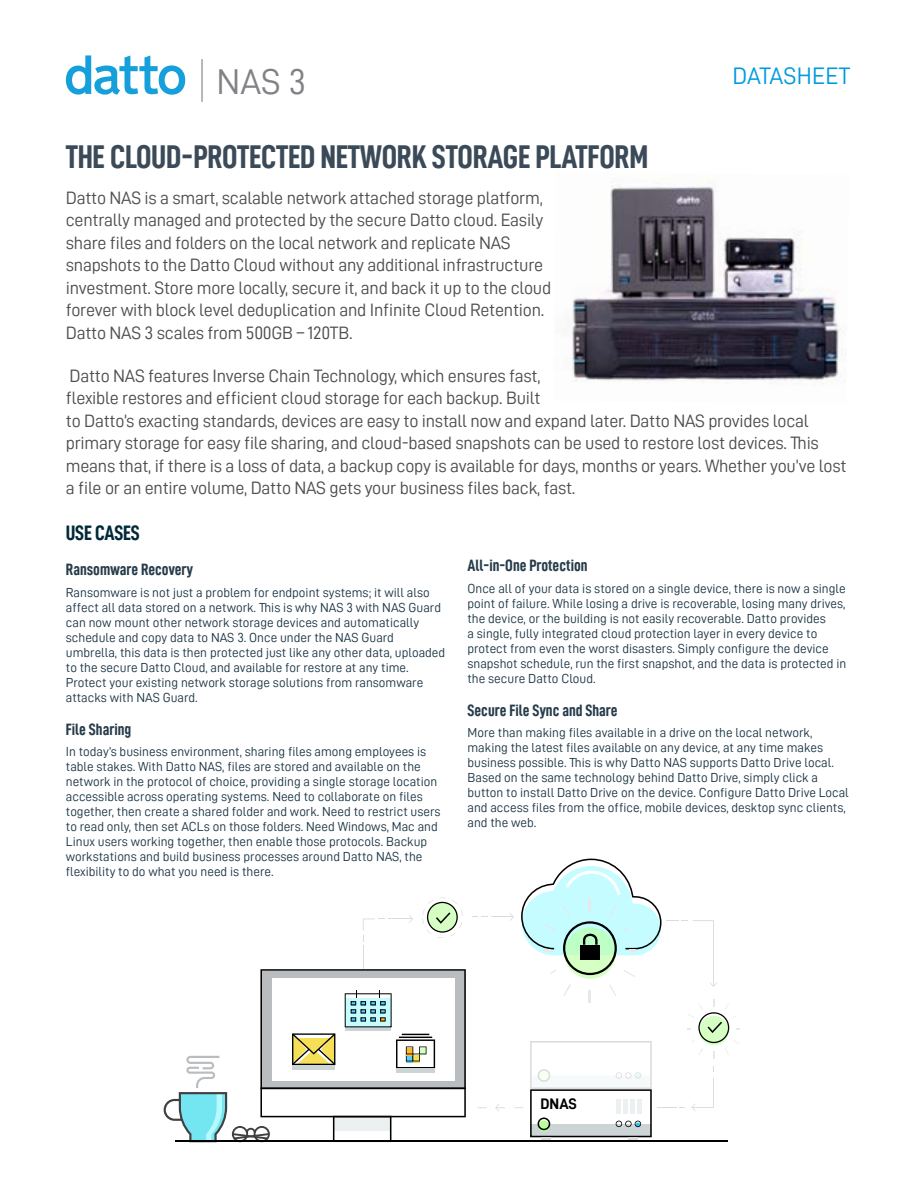
<style>
.page{position:relative;width:918px;height:1188px;background:#fff}
.page>*{position:absolute;margin:0;border:0;box-sizing:border-box;transform-origin:0 0}
.t1{font:36px "Datto DIN";color:#808285}
.t2{font:700 33px "Datto DIN Condensed";letter-spacing:-.01em;color:#3b4a58}
.t3{font:24px "Datto DIN";letter-spacing:.01em;color:#009bde}
.t4{font:700 21px "Datto DIN Condensed";letter-spacing:-.01em;color:#002939}
.t5{font:18px/22.5px "Datto DIN";letter-spacing:-.015em;color:#4d4d4f}
.t6{font:700 16.5px "Datto DIN Condensed";color:#273c4b}
.t7{font:700 15.3px "Datto DIN";color:#000}
.t8{font:13.2px/15px "Datto DIN";color:#1c3645}
</style>
<div class="page">
<svg style="left:66px;top:55px;width:119px;height:40px"></svg>
<hr style="left:201px;top:59px;width:2px;height:43px;background:#808285">
<svg style="left:164px;top:897px;width:302px;height:244px"></svg>
<svg style="left:541px;top:1137px;width:10px;height:4px"></svg>
<svg style="left:628px;top:1137px;width:10px;height:4px"></svg>
<hr style="left:175px;top:1141px;width:552px;height:1px;background:#000">
<svg style="left:472px;top:859px;width:268px;height:278px"></svg>
<img style="left:572px;top:181px;width:267px;height:204px">
<h1 class="t1" style="left:217px;top:62px;width:91px">NAS 3</h1>
<h3 class="t3" style="left:732px;top:62px;width:120px">DATASHEET</h3>
<h2 class="t2" style="left:66px;top:138px;width:584px">THE CLOUD-PROTECTED NETWORK STORAGE PLATFORM</h2>
<p class="t5" style="left:66px;top:186px;width:487px">Datto NAS is a smart, scalable network attached storage platform, centrally managed and protected by the secure Datto cloud. Easily share files and folders on the local network and replicate NAS snapshots to the Datto Cloud without any additional infrastructure investment. Store more locally, secure it, and back it up to the cloud forever with block level deduplication and Infinite Cloud Retention.<br>Datto NAS 3 scales from 500GB – 120TB.</p>
<p class="t5" style="left:66px;top:364px;width:782px">Datto NAS features Inverse Chain Technology, which ensures fast,<br>flexible restores and efficient cloud storage for each backup. Built<br>to Datto’s exacting standards, devices are easy to install now and expand later. Datto NAS provides local primary storage for easy file sharing, and cloud-based snapshots can be used to restore lost devices. This means that, if there is a loss of data, a backup copy is available for days, months or years. Whether you’ve lost a file or an entire volume, Datto NAS gets your business files back, fast.</p>
<h3 class="t4" style="left:66px;top:521px;width:75px">USE CASES</h3>
<p class="t6" style="left:66px;top:561px;width:129px">Ransomware Recovery</p>
<p class="t8" style="left:66px;top:585px;width:381px">Ransomware is not just a problem for endpoint systems; it will also affect all data stored on a network. This is why NAS 3 with NAS Guard can now mount other network storage devices and automatically schedule and copy data to NAS 3. Once under the NAS Guard umbrella, this data is then protected just like any other data, uploaded to the secure Datto Cloud, and available for restore at any time.<br>Protect your existing network storage solutions from ransomware attacks with NAS Guard.</p>
<p class="t6" style="left:66px;top:720px;width:67px">File Sharing</p>
<p class="t8" style="left:66px;top:744px;width:376px">In today’s business environment, sharing files among employees is table stakes. With Datto NAS, files are stored and available on the network in the protocol of choice, providing a single storage location accessible across operating systems. Need to collaborate on files together, then create a shared folder and work. Need to restrict users to read only, then set ACLs on those folders. Need Windows, Mac and Linux users working together, then enable those protocols. Backup workstations and build business processes around Datto NAS, the flexibility to do what you need is there.</p>
<p class="t6" style="left:468px;top:557px;width:122px">All-in-One Protection</p>
<p class="t8" style="left:468px;top:580px;width:380px">Once all of your data is stored on a single device, there is now a single point of failure. While losing a drive is recoverable, losing many drives, the device, or the building is not easily recoverable. Datto provides<br>a single, fully integrated cloud protection layer in every device to protect from even the worst disasters. Simply configure the device snapshot schedule, run the first snapshot, and the data is protected in the secure Datto Cloud.</p>
<p class="t6" style="left:468px;top:701px;width:152px">Secure File Sync and Share</p>
<p class="t8" style="left:468px;top:725px;width:383px">More than making files available in a drive on the local network, making the latest files available on any device, at any time makes business possible. This is why Datto NAS supports Datto Drive local.<br>Based on the same technology behind Datto Drive, simply click a button to install Datto Drive on the device. Configure Datto Drive Local and access files from the office, mobile devices, desktop sync clients, and the web.</p>
<p class="t7" style="left:540px;top:1095px;width:38px">DNAS</p>
</div>
